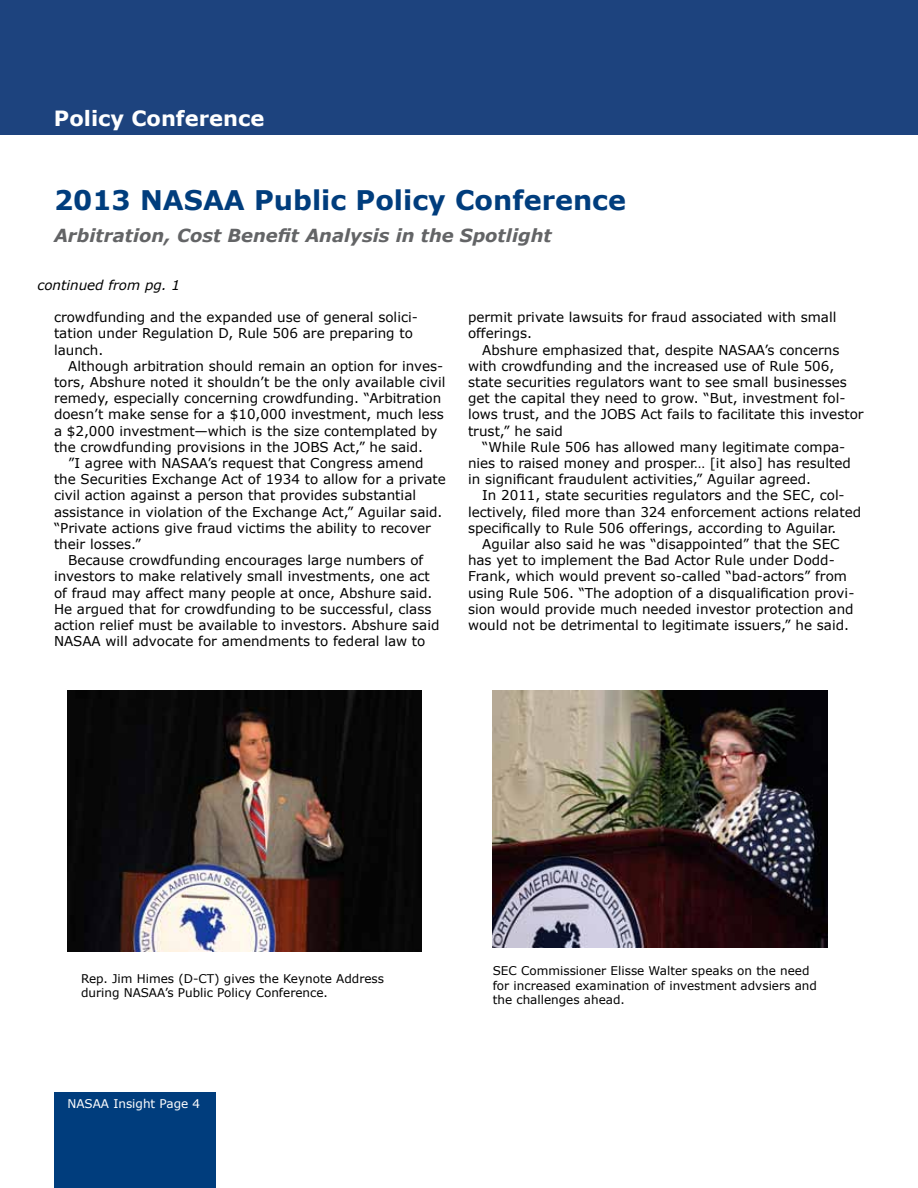
<style>
.page{position:relative;width:918px;height:1188px;background:#fff}
.page>*{position:absolute;margin:0;border:0;box-sizing:border-box;transform-origin:0 0}
.t1{font:700 27px "Verdana";color:#003d7d}
.t2{font:700 21px "Verdana";color:#fff}
.t3{font:italic 700 18px "Verdana";color:#636466}
.t4{font:13.5px/16.2px "Verdana";color:#000}
.t5{font:italic 13.5px "Verdana";color:#000}
.t6{font:12px/14.4px "Verdana";color:#000}
.t7{font:12px "Verdana";color:#fff}
</style>
<div class="page">
<div style="left:0;top:0;width:918px;height:135px;background:#1d437e"></div>
<div style="left:54px;top:1092px;width:162px;height:96px;background:#003d7d"></div>
<img style="left:493px;top:691px;width:334px;height:256px">
<img style="left:68px;top:691px;width:353px;height:261px">
<h2 class="t2" style="left:54px;top:105px;width:212px">Policy Conference</h2>
<h1 class="t1" style="left:54px;top:183px;width:574px">2013 NASAA Public Policy Conference</h1>
<h3 class="t3" style="left:54px;top:224px;width:499px">Arbitration, Cost Benefit Analysis in the Spotlight</h3>
<p class="t5" style="left:37px;top:276px;width:144px">continued from pg. 1</p>
<p class="t4" style="left:54px;top:309px;width:365px">crowdfunding and the expanded use of general solici&shy;tation under Regulation D, Rule 506 are preparing to launch.</p>
<p class="t4" style="left:68px;top:357px;width:377px">Although arbitration should remain an option for inves-</p>
<p class="t4" style="left:54px;top:374px;width:393px">tors, Abshure noted it shouldn’t be the only available civil</p>
<p class="t4" style="left:54px;top:390px;width:389px">remedy, especially concerning crowdfunding. “Arbitration</p>
<p class="t4" style="left:54px;top:406px;width:391px">doesn’t make sense for a $10,000 investment, much less</p>
<p class="t4" style="left:54px;top:422px;width:385px">a $2,000 investment—which is the size contemplated by</p>
<p class="t4" style="left:54px;top:438px;width:371px">the crowdfunding provisions in the JOBS Act,” he said.</p>
<p class="t4" style="left:68px;top:455px;width:357px">”I agree with NASAA’s request that Congress amend</p>
<p class="t4" style="left:54px;top:471px;width:393px">the Securities Exchange Act of 1934 to allow for a private</p>
<p class="t4" style="left:54px;top:487px;width:364px">civil action against a person that provides substantial</p>
<p class="t4" style="left:54px;top:503px;width:390px">assistance in violation of the Exchange Act,” Aguilar said.</p>
<p class="t4" style="left:54px;top:519px;width:379px">“Private actions give fraud victims the ability to recover</p>
<p class="t4" style="left:54px;top:536px;width:88px">their losses.”</p>
<p class="t4" style="left:68px;top:552px;width:357px">Because crowdfunding encourages large numbers of</p>
<p class="t4" style="left:54px;top:568px;width:377px">investors to make relatively small investments, one act</p>
<p class="t4" style="left:54px;top:584px;width:380px">of fraud may affect many people at once, Abshure said.</p>
<p class="t4" style="left:54px;top:600px;width:379px">He argued that for crowdfunding to be successful, class</p>
<p class="t4" style="left:54px;top:617px;width:387px">action relief must be available to investors. Abshure said</p>
<p class="t4" style="left:54px;top:633px;width:373px">NASAA will advocate for amendments to federal law to</p>
<p class="t4" style="left:468px;top:309px;width:370px">permit private lawsuits for fraud associated with small offerings.</p>
<p class="t4" style="left:468px;top:341px;width:397px;text-indent:14px">Abshure emphasized that, despite NASAA’s concerns with crowdfunding and the increased use of Rule 506, state securities regulators want to see small businesses get the capital they need to grow. “But, investment fol&shy;lows trust, and the JOBS Act fails to facilitate this investor trust,” he said</p>
<p class="t4" style="left:468px;top:438px;width:384px;text-indent:14px">“While Rule 506 has allowed many legitimate compa&shy;nies to raised money and prosper… [it also] has resulted in significant fraudulent activities,” Aguilar agreed.</p>
<p class="t4" style="left:482px;top:487px;width:364px">In 2011, state securities regulators and the SEC, col-</p>
<p class="t4" style="left:468px;top:503px;width:395px">lectively, filed more than 324 enforcement actions related</p>
<p class="t4" style="left:468px;top:519px;width:370px">specifically to Rule 506 offerings, according to Aguilar.</p>
<p class="t4" style="left:482px;top:536px;width:359px">Aguilar also said he was “disappointed” that the SEC</p>
<p class="t4" style="left:468px;top:552px;width:368px">has yet to implement the Bad Actor Rule under Dodd-</p>
<p class="t4" style="left:468px;top:568px;width:381px">Frank, which would prevent so-called “bad-actors” from</p>
<p class="t4" style="left:468px;top:584px;width:388px">using Rule 506. “The adoption of a disqualification provi-</p>
<p class="t4" style="left:468px;top:600px;width:387px">sion would provide much needed investor protection and</p>
<p class="t4" style="left:468px;top:617px;width:383px">would not be detrimental to legitimate issuers,” he said.</p>
<p class="t6" style="left:81px;top:971px;width:305px">Rep. Jim Himes (D-CT) gives the Keynote Address during NASAA’s Public Policy Conference.</p>
<p class="t6" style="left:493px;top:963px;width:326px">SEC Commissioner Elisse Walter speaks on the need for increased examination of investment advsiers and the challenges ahead.</p>
<p class="t7" style="left:68px;top:1096px;width:134px">NASAA Insight Page 4</p>
</div>
